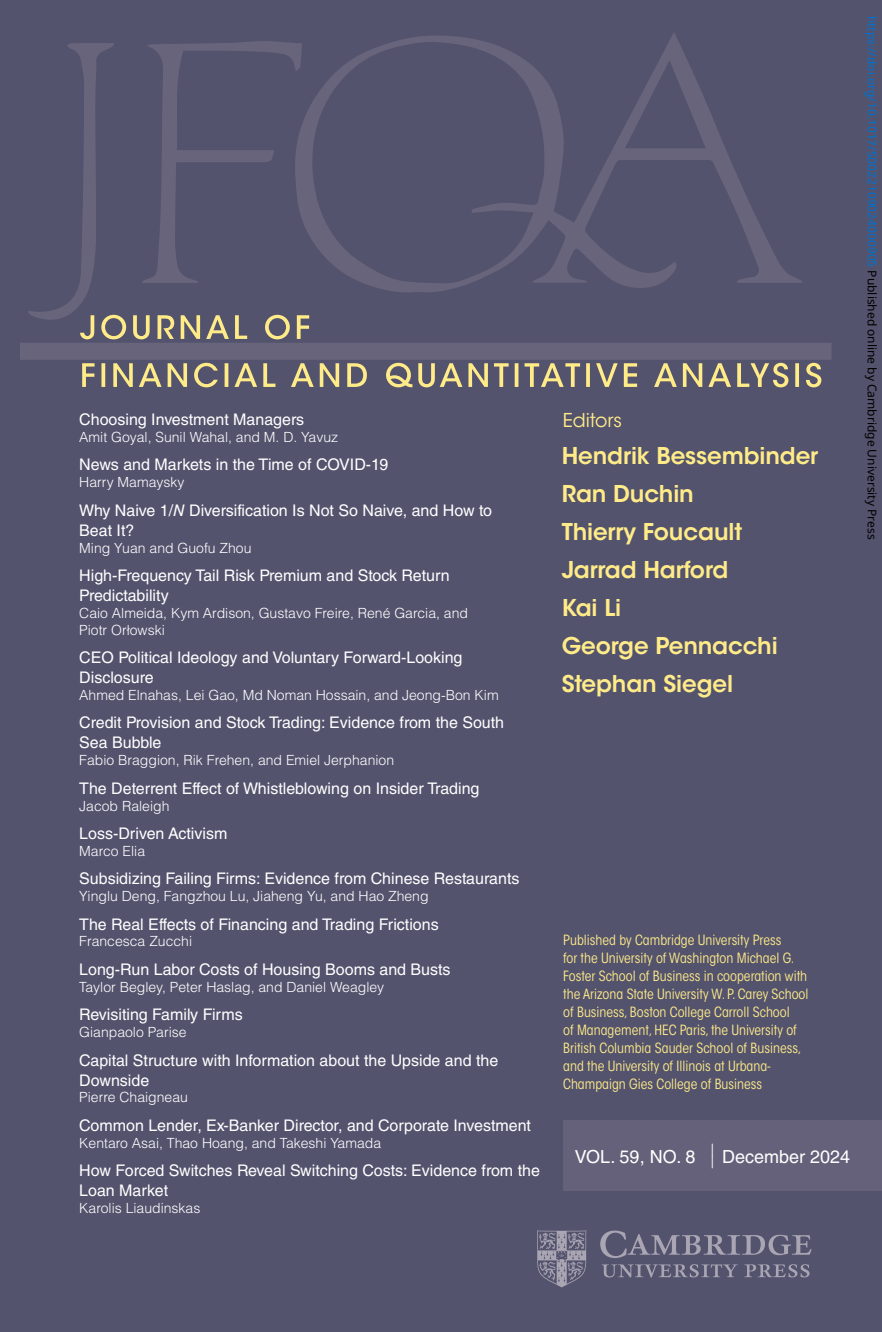
<style>
.page{position:relative;width:882px;height:1332px;background:#53536e}
.page>*{position:absolute;margin:0;border:0;box-sizing:border-box;transform-origin:0 0}
.t1{font:600 23px/38px "ITC Avant Garde Std";letter-spacing:-.005em;color:#ffeb88}
.t2{font:19px "ITC Avant Garde Std";letter-spacing:-.005em;color:#ffeb88}
.t3{font:18px "Helvetica LT Std";color:#fff}
.t4{font:16px/20px "Helvetica LT Std";color:#fff}
.t5{font:300 14px/16.8px "Helvetica LT Std";color:#fff}
.t6{font:condensed 14px/18px "ITC Avant Garde Std";color:#ffeb88}
.t7{font:12px "Noto Sans";color:#0172cf}
.s1{font-style:italic}
.s2{color:#000}
</style>
<div class="page">
<svg style="left:21px;top:41px;width:811px;height:346px"></svg>
<div style="left:563px;top:1120px;width:319px;height:71px;background:#65617a"></div>
<svg style="left:537px;top:1231px;width:275px;height:56px"></svg>
<p class="t4" style="left:79px;top:409px;width:226px">Choosing Investment Managers</p>
<p class="t5" style="left:79px;top:428px;width:260px">Amit Goyal, Sunil Wahal, and M. D. Yavuz</p>
<p class="t4" style="left:79px;top:455px;width:311px">News and Markets in the Time of COVID-19</p>
<p class="t5" style="left:79px;top:474px;width:107px">Harry Mamaysky</p>
<p class="t4" style="left:79px;top:500px;width:414px">Why Naive 1/<span class="s1">N</span> Diversification Is Not So Naive, and How to<br>Beat It?</p>
<p class="t5" style="left:79px;top:539px;width:174px">Ming Yuan and Guofu Zhou</p>
<p class="t4" style="left:79px;top:565px;width:372px">High-Frequency Tail Risk Premium and Stock Return<br>Predictability</p>
<p class="t5" style="left:79px;top:604px;width:390px">Caio Almeida, Kym Ardison, Gustavo Freire, René Garcia, and<br>Piotr Orłowski</p>
<p class="t4" style="left:79px;top:647px;width:385px">CEO Political Ideology and Voluntary Forward-Looking<br>Disclosure</p>
<p class="t5" style="left:79px;top:686px;width:421px">Ahmed Elnahas, Lei Gao, Md Noman Hossain, and Jeong-Bon Kim</p>
<p class="t4" style="left:79px;top:713px;width:426px">Credit Provision and Stock Trading: Evidence from the South<br>Sea Bubble</p>
<p class="t5" style="left:79px;top:752px;width:316px">Fabio Braggion, Rik Frehen, and Emiel Jerphanion</p>
<p class="t4" style="left:79px;top:778px;width:402px">The Deterrent Effect of Whistleblowing on Insider Trading</p>
<p class="t5" style="left:79px;top:797px;width:92px">Jacob Raleigh</p>
<p class="t4" style="left:79px;top:823px;width:150px">Loss-Driven Activism</p>
<p class="t5" style="left:79px;top:842px;width:67px">Marco Elia</p>
<p class="t4" style="left:79px;top:869px;width:442px">Subsidizing Failing Firms: Evidence from Chinese Restaurants</p>
<p class="t5" style="left:79px;top:888px;width:351px">Yinglu Deng, Fangzhou Lu, Jiaheng Yu, and Hao Zheng</p>
<p class="t4" style="left:79px;top:914px;width:361px">The Real Effects of Financing and Trading Frictions</p>
<p class="t5" style="left:79px;top:933px;width:114px">Francesca Zucchi</p>
<p class="t4" style="left:79px;top:959px;width:373px">Long-Run Labor Costs of Housing Booms and Busts</p>
<p class="t5" style="left:79px;top:978px;width:307px">Taylor Begley, Peter Haslag, and Daniel Weagley</p>
<p class="t4" style="left:79px;top:1005px;width:165px">Revisiting Family Firms</p>
<p class="t5" style="left:79px;top:1024px;width:109px">Gianpaolo Parise</p>
<p class="t4" style="left:79px;top:1050px;width:421px">Capital Structure with Information about the Upside and the<br>Downside</p>
<p class="t5" style="left:79px;top:1089px;width:110px">Pierre Chaigneau</p>
<p class="t4" style="left:79px;top:1115px;width:453px">Common Lender, Ex-Banker Director, and Corporate Investment</p>
<p class="t5" style="left:79px;top:1134px;width:303px">Kentaro Asai, Thao Hoang, and Takeshi Yamada</p>
<p class="t4" style="left:79px;top:1161px;width:462px">How Forced Switches Reveal Switching Costs: Evidence from the<br>Loan Market</p>
<p class="t5" style="left:79px;top:1199px;width:123px">Karolis Liaudinskas</p>
<p class="t2" style="left:563px;top:408px;width:61px">Editors</p>
<h1 class="t1" style="left:562px;top:436px;width:258px">Hendrik Bessembinder<br>Ran Duchin<br>Thierry Foucault<br>Jarrad Harford<br>Kai Li<br>George Pennacchi<br>Stephan Siegel</h1>
<p class="t7" style="left:881px;top:16px;width:525px;rotate:90deg">https://doi.org/10.1017/S0022109024000905 <span class="s2">Published online by Cambridge University Press</span></p>
<p class="t6" style="left:563px;top:931px;width:247px">Published by Cambridge University Press<br>for the University of Washington Michael G.<br>Foster School of Business in cooperation with the Arizona State University W. P. Carey School of Business, Boston College Carroll School<br>of Management, HEC Paris, the University of British Columbia Sauder School of Business, and the University of Illinois at Urbana-Champaign Gies College of Business</p>
<p class="t3" style="left:575px;top:1146px;width:122px">VOL. 59, NO. 8</p>
<p class="t3" style="left:722px;top:1146px;width:130px">December 2024</p>
</div>
